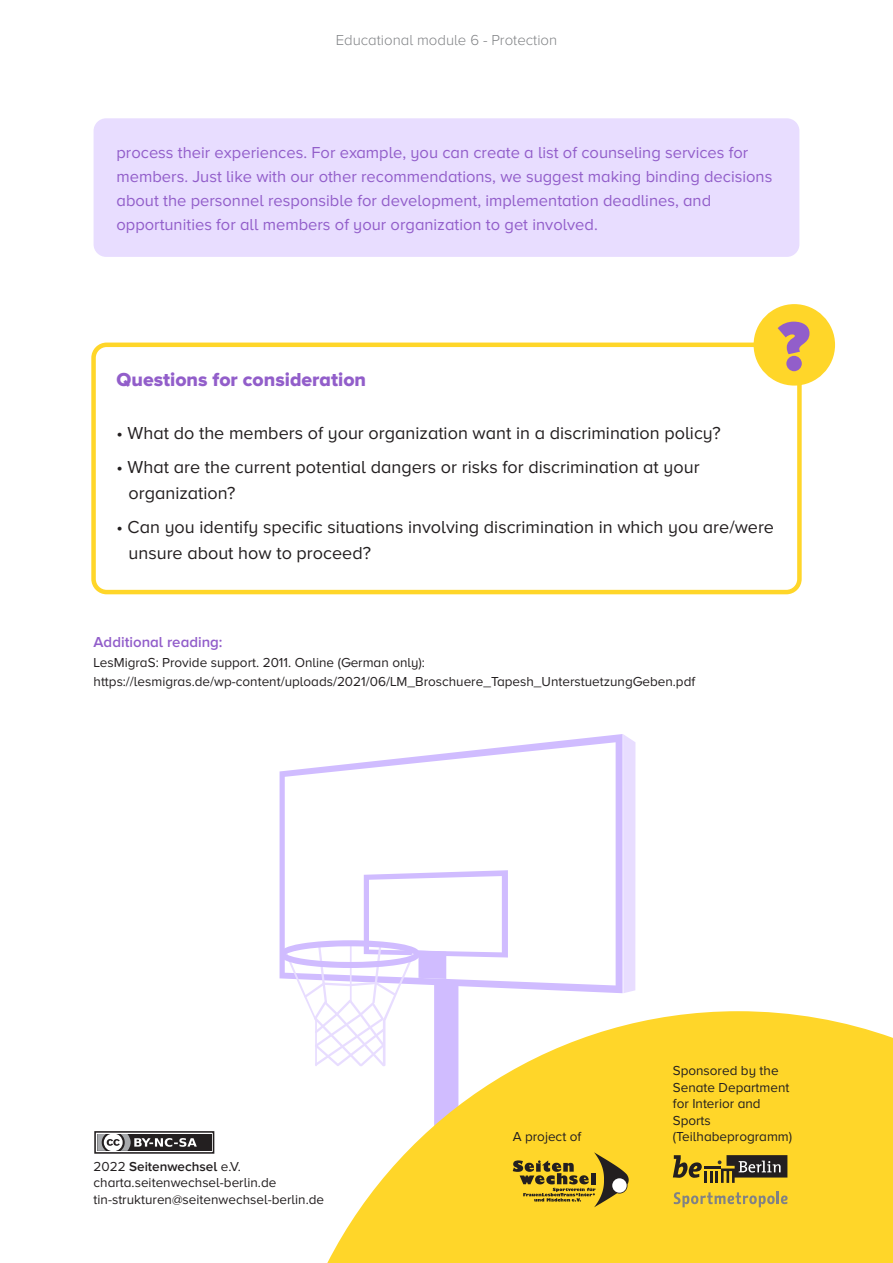
<style>
.page{position:relative;width:893px;height:1263px;background:#fff}
.page>*{position:absolute;margin:0;border:0;box-sizing:border-box;transform-origin:0 0}
.t1{font:19.5px "Proxima Nova A Extrabld";color:#925eca}
.t2{font:18px/25.5px "Proxima Nova A";color:#231f20}
.t3{font:16.5px/24px "Proxima Nova A";color:#925eca}
.t4{font:300 15px "Proxima Nova A";color:#808285}
.t5{font:600 15px "Proxima Nova A";color:#925eca}
.t6{font:13.5px/16.5px "Proxima Nova A";color:#231f20}
.s1{font-weight:600}
</style>
<div class="page">
<div style="left:91px;top:343px;width:711px;height:251px;border:4px solid #ffd629;border-radius:13px"></div>
<div style="left:754px;top:304px;width:81px;height:82px;background:#ffd629;border-radius:50%"></div>
<svg style="left:778px;top:322px;width:31px;height:49px"></svg>
<div style="left:94px;top:118px;width:705px;height:139px;background:#e8ddff;border-radius:13px"></div>
<div style="left:635px;top:1011px;width:258px;height:252px;background:#ffd629"></div>
<svg style="left:280px;top:734px;width:355px;height:529px"></svg>
<svg style="left:674px;top:1191px;width:114px;height:16px;background:#d7bb45"></svg>
<svg style="left:673px;top:1155px;width:114px;height:28px;background:#89762f"></svg>
<svg style="left:94px;top:1131px;width:120px;height:23px"></svg>
<div style="left:97px;top:1134px;width:114px;height:17px;background:#231f20"></div>
<svg style="left:97px;top:1134px;width:100px;height:17px"></svg>
<p class="t4" style="left:336px;top:32px;width:223px">Educational module 6 - Protection</p>
<p class="t3" style="left:117px;top:140px;width:657px">process their experiences. For example, you can create a list of counseling services for members. Just like with our other recommendations, we suggest making binding decisions about the personnel responsible for development, implementation deadlines, and opportunities for all members of your organization to get involved.</p>
<h1 class="t1" style="left:117px;top:368px;width:251px">Questions for consideration</h1>
<h2 class="t2" style="left:117px;top:420px;width:606px">• What do the members of your organization want in a discrimination policy?</h2>
<h2 class="t2" style="left:129px;top:454px;width:573px;text-indent:-12px">• What are the current potential dangers or risks for discrimination at your organization?</h2>
<h2 class="t2" style="left:129px;top:514px;width:647px;text-indent:-12px">• Can you identify specific situations involving discrimination in which you are/were unsure about how to proceed?</h2>
<p class="t5" style="left:94px;top:634px;width:130px">Additional reading:</p>
<p class="t6" style="left:94px;top:652px;width:603px;line-height:19.5px">LesMigraS: Provide support. 2011. Online (German only): https://lesmigras.de/wp-content/uploads/2021/06/LM_Broschuere_Tapesh_UnterstuetzungGeben.pdf</p>
<p class="t6" style="left:94px;top:1158px;width:232px">2022 <span class="s1">Seitenwechsel</span> e.V. charta.seitenwechsel-berlin.de tin-strukturen@seitenwechsel-berlin.de</p>
<p class="t6" style="left:513px;top:1128px;width:70px">A project of</p>
<p class="t6" style="left:673px;top:1062px;width:121px">Sponsored by the<br>Senate Department for Interior and<br>Sports (Teilhabeprogramm)</p>
</div>
